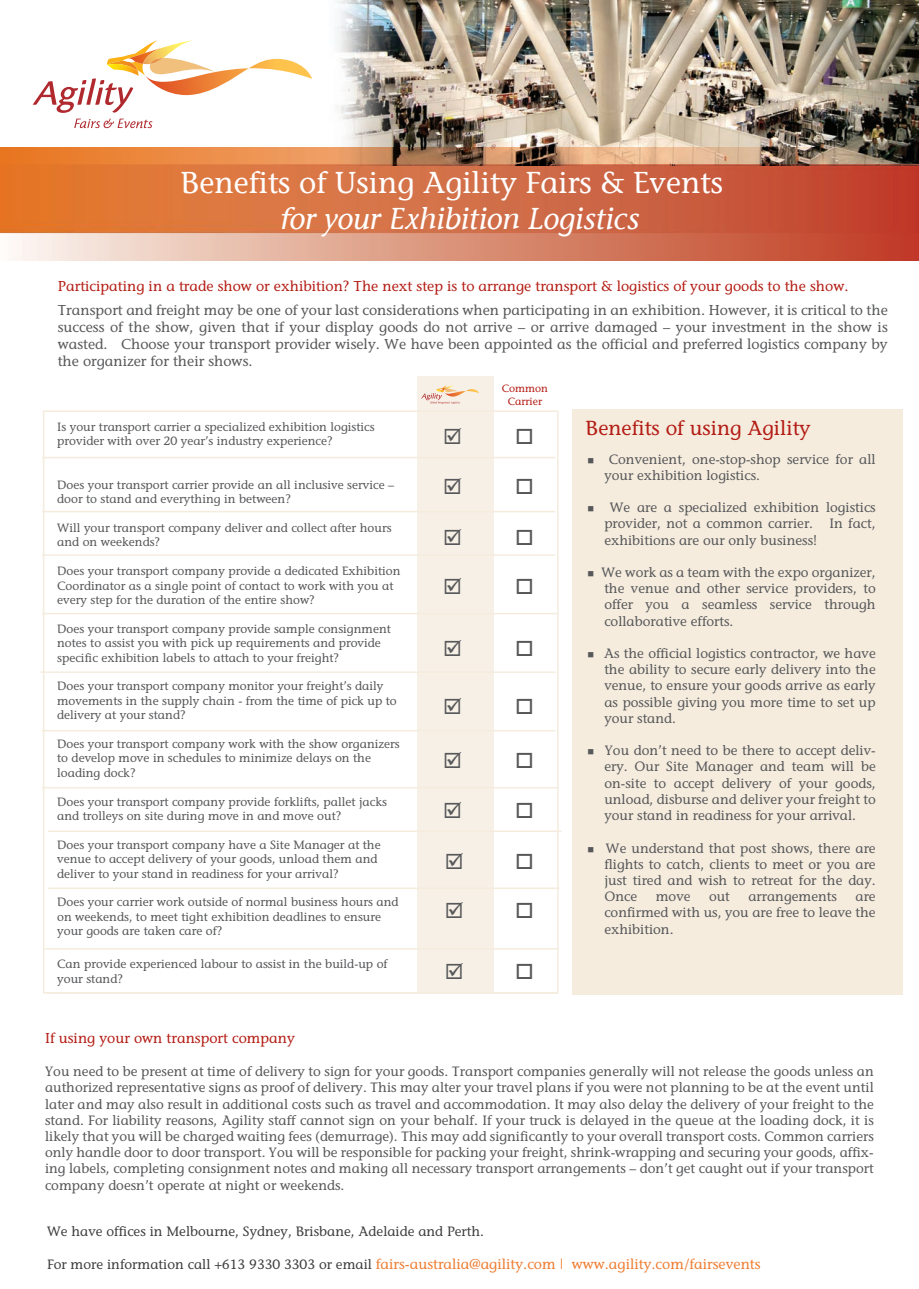
<style>
.page{position:relative;width:919px;height:1289px;background:#fff}
.page>*{position:absolute;margin:0;border:0;box-sizing:border-box;transform-origin:0 0}
.t1{font:30px "Stone Informal";color:#fff}
.t2{font:italic 30px "Stone Informal";color:#fff}
.t3{font:20.25px "Stone Informal";color:#b41d15}
.t4{font:14.25px/17.1px "Stone Informal";color:#57585a;text-align:justify}
.t5{font:14.25px "Stone Informal";color:#b41d15}
.t6{font:14.25px "Stone Informal";color:#ee7d33}
.t7{font:13.5px/16.2px "Stone Informal";color:#57585a;text-align:justify}
.t8{font:13.5px "Stone Informal";color:#3e3e3f}
.t9{font:12px/14.4px "Stone Informal";color:#57585a}
.t10{font:10.5px/12.6px "Stone Informal";color:#b41d15;text-align:center}
.s1{font-size:13.5px;color:#3e3e3f}
</style>
<div class="page">
<img style="left:271px;top:0;width:647px;height:164px">
<div style="left:0;top:148px;width:271px;height:16px;background:linear-gradient(to right,#e8751e,#ef9759)"></div>
<svg style="left:0;top:233px;width:918px;height:27px;background:#db9580"></svg>
<img style="left:0;top:164px;width:918px;height:69px">
<div style="left:417px;top:376px;width:76px;height:616px;background:#f7f0e6"></div>
<div style="left:572px;top:410px;width:330px;height:585px;background:#f5ecde"></div>
<hr style="left:42px;top:457px;width:513px;height:1px;background:#f5ecde">
<hr style="left:42px;top:511px;width:513px;height:1px;background:#f5ecde">
<hr style="left:42px;top:554px;width:513px;height:2px;background:#f5ecde">
<hr style="left:42px;top:613px;width:514px;height:1px;background:#f5ecde">
<hr style="left:40px;top:671px;width:515px;height:2px;background:#f5ecde">
<hr style="left:42px;top:730px;width:513px;height:1px;background:#f5ecde">
<hr style="left:42px;top:787px;width:516px;height:1px;background:#f5ecde">
<hr style="left:48px;top:830px;width:513px;height:2px;background:#f5ecde">
<hr style="left:48px;top:887px;width:511px;height:2px;background:#f5ecde">
<svg style="left:421px;top:385px;width:58px;height:19px"></svg>
<svg style="left:33px;top:40px;width:279px;height:88px"></svg>
<hr style="left:44px;top:948px;width:513px;height:1px;background:#f5ecde">
<hr style="left:46px;top:992px;width:512px;height:1px;background:#f5ecde">
<h1 class="t1" style="left:180px;top:165px;width:544px">Benefits of Using Agility Fairs &amp; Events</h1>
<h1 class="t2" style="left:280px;top:201px;width:360px">for your Exhibition Logistics</h1>
<p class="t5" style="left:58px;top:277px;width:792px">Participating in a trade show or exhibition? The next step is to arrange transport &amp; logistics of your goods to the show.</p>
<p class="t4" style="left:58px;top:301px;width:831px">Transport and freight may be one of your last considerations when participating in an exhibition. However, it is critical to the success of the show, given that if your display goods do not arrive – or arrive damaged – your investment in the show is wasted. Choose your transport provider wisely. We have been appointed as the official and preferred logistics company by the organizer for their shows.</p>
<p class="t9" style="left:57px;top:419px;width:319px">Is your transport carrier a specialized exhibition logistics provider with over 20 year’s industry experience?</p>
<p class="t9" style="left:57px;top:477px;width:338px">Does your transport carrier provide an all inclusive service – door to stand and everything in between?</p>
<p class="t9" style="left:57px;top:520px;width:336px">Will your transport company deliver and collect after hours and on weekends?</p>
<p class="t9" style="left:57px;top:563px;width:345px">Does your transport company provide a dedicated Exhibition<br>Coordinator as a single point of contact to work with you at every step for the duration of the entire show?</p>
<p class="t9" style="left:57px;top:621px;width:335px">Does your transport company provide sample consignment notes to assist you with pick up requirements and provide specific exhibition labels to attach to your freight?</p>
<p class="t9" style="left:57px;top:679px;width:341px">Does your transport company monitor your freight’s daily movements in the supply chain - from the time of pick up to delivery at your stand?</p>
<p class="t9" style="left:57px;top:736px;width:344px">Does your transport company work with the show organizers to develop move in schedules to minimize delays on the loading dock?</p>
<p class="t9" style="left:57px;top:794px;width:331px">Does your transport company provide forklifts, pallet jacks and trolleys on site during move in and move out?</p>
<p class="t9" style="left:57px;top:837px;width:325px">Does your transport company have a Site Manager at the venue to accept delivery of your goods, unload them and deliver to your stand in readiness for your arrival?</p>
<p class="t9" style="left:57px;top:895px;width:343px">Does your carrier work outside of normal business hours and on weekends, to meet tight exhibition deadlines to ensure your goods are taken care of?</p>
<p class="t9" style="left:57px;top:956px;width:332px">Can provide experienced labour to assist in the build-up of your stand?</p>
<p class="t10" style="left:501px;top:382px;width:48px">Common<br>Carrier</p>
<h2 class="t3" style="left:585px;top:415px;width:227px">Benefits of using Agility</h2>
<p class="t7" style="left:604px;top:450px;width:273px;text-indent:-17px">■ Convenient, one-stop-shop service for all your exhibition logistics.</p>
<p class="t7" style="left:604px;top:499px;width:273px;text-indent:-17px">■ We are a specialized exhibition logistics provider, not a common carrier. In fact, exhibitions are our only business!</p>
<p class="t7" style="left:604px;top:564px;width:273px;text-indent:-17px">■ We work as a team with the expo organizer, the venue and other service providers, to offer you a seamless service through collaborative efforts.</p>
<p class="t7" style="left:604px;top:645px;width:273px;text-indent:-17px">■ As the official logistics contractor, we have the ability to secure early delivery into the venue, to ensure your goods arrive as early as possible giving you more time to set up your stand.</p>
<p class="t7" style="left:604px;top:742px;width:273px;text-indent:-17px">■ You don’t need to be there to accept deliv&shy;ery. Our Site Manager and team will be on-site to accept delivery of your goods, unload, disburse and deliver your freight to your stand in readiness for your arrival.</p>
<p class="t7" style="left:604px;top:839px;width:273px;text-indent:-17px">■ We understand that post shows, there are flights to catch, clients to meet or you are just tired and wish to retreat for the day.<br>Once</p>
<p class="t7" style="left:655px;top:888px;width:36px">move</p>
<p class="t7" style="left:709px;top:888px;width:22px">out</p>
<p class="t7" style="left:748px;top:888px;width:90px">arrangements</p>
<p class="t7" style="left:604px;top:888px;width:273px;text-indent:251px">are confirmed with us, you are free to leave the exhibition.</p>
<p class="t5" style="left:45px;top:1029px;width:251px">If using your own transport company</p>
<p class="t7" style="left:45px;top:1063px;width:830px">You need to be present at time of delivery to sign for your goods. Transport companies generally will not release the goods unless an authorized representative signs as proof of delivery. This may alter your travel plans if you were not planning to be at the event until later and may also result in additional costs such as travel and accommodation. It may also delay the delivery of your freight to the stand. For liability reasons, Agility staff cannot sign on your behalf. If your truck is delayed in the queue at the loading dock, it is likely that you will be charged waiting fees (demurrage). This may add significantly to your overall transport costs. Common carriers only handle door to door transport. You will be responsible for packing your freight, shrink-wrapping and securing your goods, affix&shy;ing labels, completing consignment notes and making all necessary transport arrangements – don’t get caught out if your transport company doesn’t operate at night or weekends.</p>
<p class="t8" style="left:47px;top:1222px;width:438px">We have offices in Melbourne, Sydney, Brisbane, Adelaide and Perth.</p>
<p class="t6" style="left:47px;top:1255px;width:715px"><span class="s1">For more information call +613 9330 3303 or email</span> fairs-australia@agility.com | www.agility.com/fairsevents</p>
</div>
